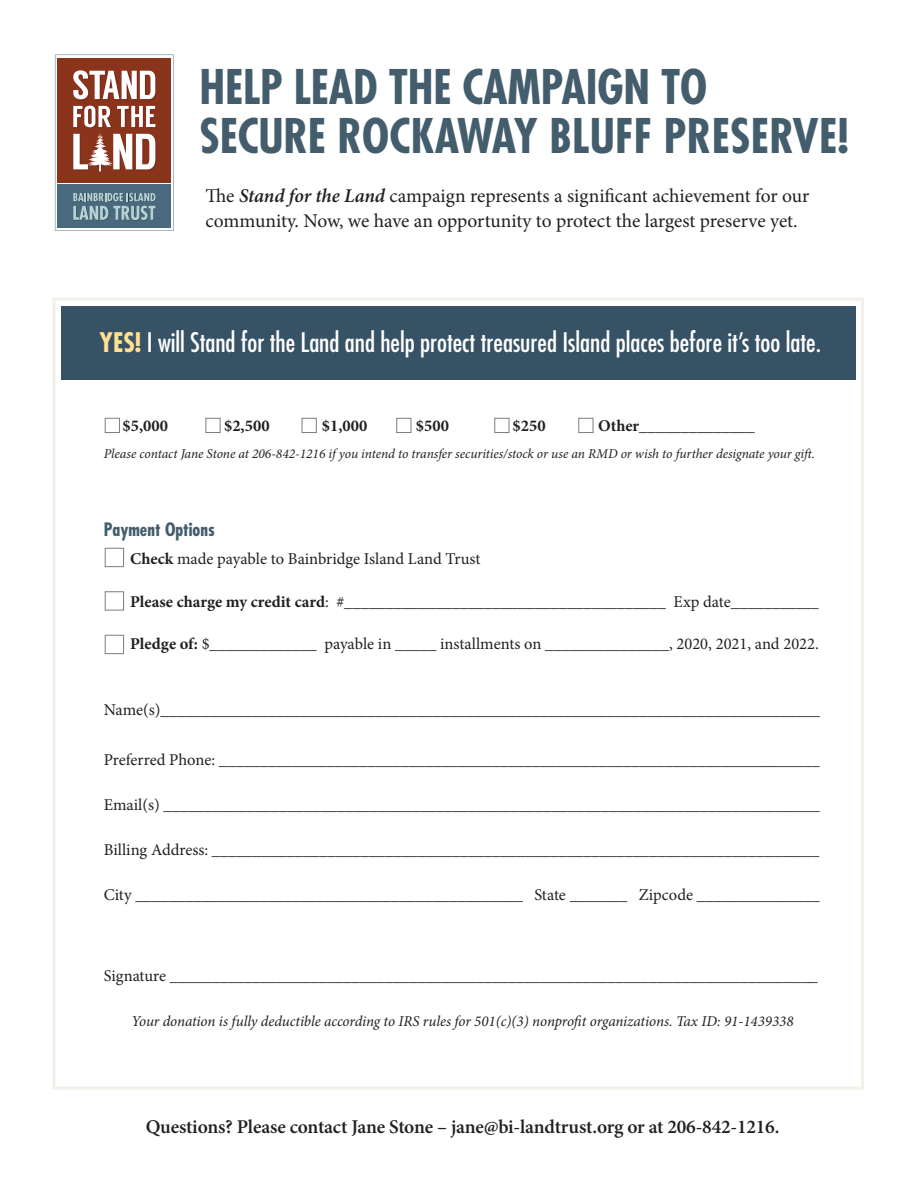
<style>
.page{position:relative;width:918px;height:1188px;background:#fff}
.page>*{position:absolute;margin:0;border:0;box-sizing:border-box;transform-origin:0 0}
.t1{font:700 condensed 46.5px "Futura";letter-spacing:-.005em;color:#435d6d}
.t2{font:condensed 26.25px "Futura";color:#fff}
.t3{font:19.5px/25.5px "Minion Pro";letter-spacing:-.005em;color:#231f20}
.t4{font:600 19.5px "Minion Pro";letter-spacing:-.01em;color:#231f20}
.t5{font:700 condensed 18px "Futura";color:#435d6d}
.t6{font:16.5px "Minion Pro";color:#231f20}
.t7{font:700 16.5px "Minion Pro";color:#231f20}
.t8{font:italic 15px "Minion Pro";letter-spacing:-.005em;color:#231f20}
.t9{font:italic 13.5px "Minion Pro";letter-spacing:-.005em;color:#231f20}
.s1{font-weight:600;font-style:italic}
.s2{font-weight:700;color:#ffe192}
.s3{font-weight:700}
</style>
<div class="page">
<div style="left:105px;top:418px;width:15px;height:15px;background:#fff;border:1px solid #7c7e81"></div>
<div style="left:206px;top:418px;width:14px;height:15px;background:#fff;border:1px solid #7c7e81"></div>
<div style="left:302px;top:418px;width:15px;height:15px;background:#fff;border:1px solid #7c7e81"></div>
<div style="left:396px;top:418px;width:15px;height:15px;background:#fff;border:1px solid #7c7e81"></div>
<div style="left:494px;top:418px;width:15px;height:15px;background:#fff;border:1px solid #7c7e81"></div>
<div style="left:105px;top:548px;width:19px;height:19px;background:#fff;border:1px solid #7c7e81"></div>
<div style="left:105px;top:591px;width:19px;height:19px;background:#fff;border:1px solid #7c7e81"></div>
<div style="left:105px;top:635px;width:19px;height:19px;background:#fff;border:1px solid #7c7e81"></div>
<div style="left:578px;top:418px;width:15px;height:15px;background:#fff;border:1px solid #7c7e81"></div>
<div style="left:62px;top:307px;width:794px;height:73px;background:#375264"></div>
<svg style="left:55px;top:54px;width:119px;height:177px"></svg>
<p class="t1" style="left:200px;top:56px;width:509px">HELP LEAD THE CAMPAIGN TO</p>
<p class="t1" style="left:200px;top:106px;width:651px">SECURE ROCKAWAY BLUFF PRESERVE!</p>
<p class="t3" style="left:206px;top:183px;width:605px">The <span class="s1">Stand for the Land</span> campaign represents a significant achievement for our community. Now, we have an opportunity to protect the largest preserve yet.</p>
<p class="t2" style="left:100px;top:326px;width:723px"><span class="s2">YES!</span> I will Stand for the Land and help protect treasured Island places before it’s too late.</p>
<p class="t7" style="left:123px;top:414px;width:47px">$5,000</p>
<p class="t7" style="left:224px;top:414px;width:47px">$2,500</p>
<p class="t7" style="left:322px;top:414px;width:47px">$1,000</p>
<p class="t7" style="left:416px;top:414px;width:34px">$500</p>
<p class="t7" style="left:513px;top:414px;width:34px">$250</p>
<p class="t6" style="left:598px;top:415px;width:158px"><span class="s3">Other</span>______________</p>
<p class="t9" style="left:104px;top:445px;width:713px">Please contact Jane Stone at 206-842-1216 if you intend to transfer securities/stock or use an RMD or wish to further designate your gift.</p>
<p class="t5" style="left:104px;top:518px;width:113px">Payment Options</p>
<p class="t6" style="left:130px;top:548px;width:352px"><span class="s3">Check</span> made payable to Bainbridge Island Land Trust</p>
<p class="t6" style="left:130px;top:590px;width:690px"><span class="s3">Please charge my credit card</span>: #_______________________________________ Exp date___________</p>
<p class="t6" style="left:130px;top:633px;width:690px"><span class="s3">Pledge of:</span> $_____________ payable in _____ installments on _______________, 2020, 2021, and 2022.</p>
<p class="t6" style="left:104px;top:699px;width:718px">Name(s)________________________________________________________________________________</p>
<p class="t6" style="left:104px;top:749px;width:717px">Preferred Phone: _________________________________________________________________________</p>
<p class="t6" style="left:104px;top:794px;width:717px">Email(s) _______________________________________________________________________________</p>
<p class="t6" style="left:104px;top:839px;width:717px">Billing Address: _________________________________________________________________________</p>
<p class="t6" style="left:104px;top:884px;width:717px">City _______________________________________________ State _______ Zipcode ______________</p>
<p class="t6" style="left:104px;top:965px;width:715px">Signature ______________________________________________________________________________</p>
<p class="t8" style="left:132px;top:1011px;width:663px">Your donation is fully deductible according to IRS rules for 501(c)(3) nonprofit organizations. Tax ID: 91-1439338</p>
<p class="t4" style="left:146px;top:1113px;width:635px">Questions? Please contact Jane Stone – jane@bi-landtrust.org or at 206-842-1216.</p>
</div>
